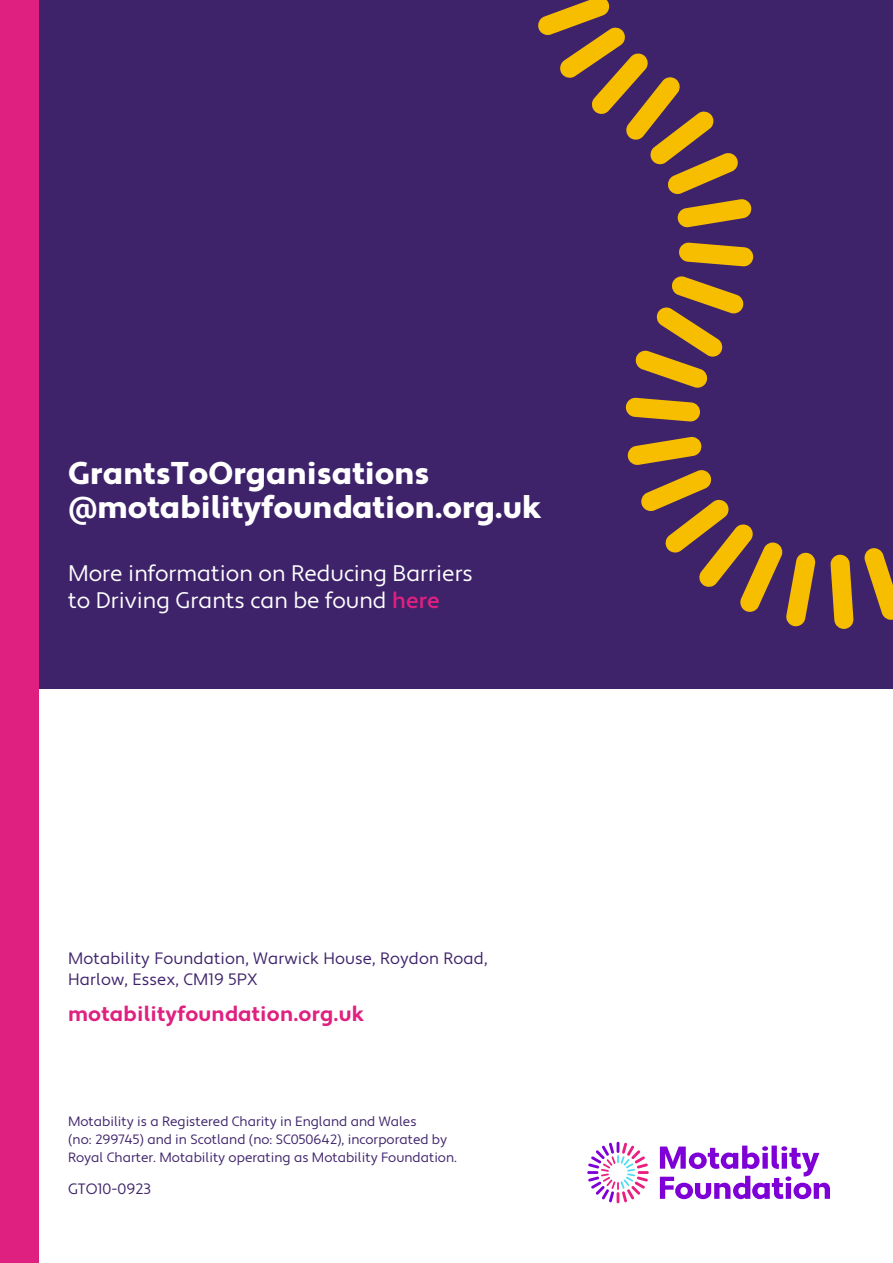
<style>
.page{position:relative;width:893px;height:1263px;background:#fff}
.page>*{position:absolute;margin:0;border:0;box-sizing:border-box;transform-origin:0 0}
.t1{font:900 31.5px/34.5px "Apertura";color:#fff}
.t2{font:22.5px/27px "Apertura";color:#fff}
.t3{font:700 21px "Apertura";letter-spacing:.01em;color:#df2080}
.t4{font:16.5px/21px "Apertura";letter-spacing:.01em;color:#3e236b}
.t5{font:15px "Apertura";color:#3e236b}
.t6{font:13.5px/18px "Apertura";color:#3e236b}
.s1{font-weight:500;color:#df2080}
</style>
<div class="page">
<div style="left:0;top:0;width:893px;height:689px;background:#3e236b"></div>
<div style="left:0;top:0;width:38px;height:1263px;background:#df2080"></div>
<svg style="left:864px;top:548px;width:29px;height:72px"></svg>
<svg style="left:830px;top:554px;width:23px;height:75px"></svg>
<svg style="left:627px;top:437px;width:189px;height:190px"></svg>
<svg style="left:625px;top:397px;width:75px;height:25px"></svg>
<svg style="left:635px;top:276px;width:109px;height:112px"></svg>
<svg style="left:679px;top:242px;width:75px;height:25px"></svg>
<svg style="left:538px;top:0;width:214px;height:228px"></svg>
<svg style="left:587px;top:1142px;width:62px;height:61px"></svg>
<svg style="left:660px;top:1145px;width:170px;height:54px"></svg>
<h1 class="t1" style="left:68px;top:457px;width:475px">GrantsToOrganisations @motabilityfoundation.org.uk</h1>
<h2 class="t2" style="left:68px;top:561px;width:406px">More information on Reducing Barriers to Driving Grants can be found <span class="s1">here</span></h2>
<p class="t4" style="left:68px;top:948px;width:421px">Motability Foundation, Warwick House, Roydon Road,<br>Harlow, Essex, CM19 5PX</p>
<h3 class="t3" style="left:68px;top:1001px;width:298px">motabilityfoundation.org.uk</h3>
<p class="t6" style="left:68px;top:1113px;width:390px">Motability is a Registered Charity in England and Wales<br>(no: 299745) and in Scotland (no: SC050642), incorporated by<br>Royal Charter. Motability operating as Motability Foundation.</p>
<p class="t5" style="left:68px;top:1180px;width:84px">GTO10-0923</p>
</div>
